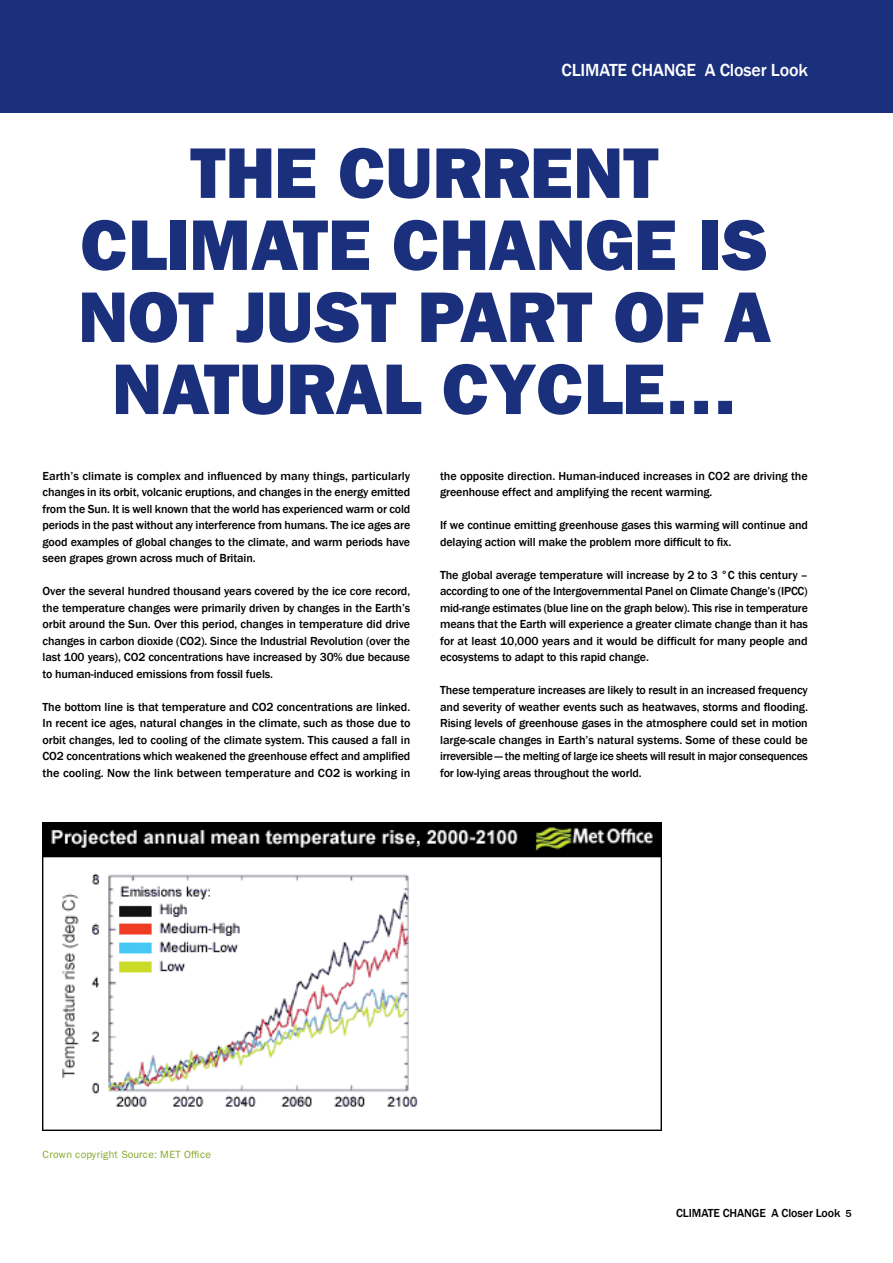
<style>
.page{position:relative;width:893px;height:1263px;background:#fff}
.page>*{position:absolute;margin:0;border:0;box-sizing:border-box;transform-origin:0 0}
.t1{font:800 72px/72px "Franklin Gothic";letter-spacing:-.005em;color:#1a307d;text-align:center}
.t2{font:500 18px "Franklin Gothic";letter-spacing:-.01em;color:#fff}
.t3{font:500 12px/16.5px "Franklin Gothic";letter-spacing:-.01em;color:#000;text-align:justify}
.t4{font:10.5px "Franklin Gothic";letter-spacing:-.005em;color:#85a625}
.s1{font-size:10.5px}
</style>
<div class="page">
<div style="left:0;top:0;width:893px;height:113px;background:#1a307d"></div>
<img style="left:43px;top:822px;width:618px;height:308px">
<h2 class="t2" style="left:561px;top:59px;width:21px">CLIMATE</h2>
<h2 class="t2" style="left:631px;top:59px;width:22px">CHANGE</h2>
<h2 class="t2" style="left:705px;top:59px;width:105px">A Closer Look</h2>
<h1 class="t1" style="left:78px;top:137px;width:695px">THE CURRENT<br>CLIMATE CHANGE IS<br>NOT JUST PART OF A<br>NATURAL CYCLE…</h1>
<p class="t3" style="left:43px;top:468px;width:369px">Earth’s climate is complex and influenced by many things, particularly changes in its orbit, volcanic eruptions, and changes in the energy emitted from the Sun. It is well known that the world has experienced warm or cold periods in the past without any interference from humans. The ice ages are good examples of global changes to the climate, and warm periods have seen grapes grown across much of Britain.</p>
<p class="t3" style="left:43px;top:583px;width:369px">Over the several hundred thousand years covered by the ice core record, the temperature changes were primarily driven by changes in the Earth’s orbit around the Sun. Over this period, changes in temperature did drive changes in carbon dioxide (CO2). Since the Industrial Revolution (over the last 100 years), CO2 concentrations have increased by 30% due because to human-induced emissions from fossil fuels.</p>
<p class="t3" style="left:43px;top:699px;width:369px">The bottom line is that temperature and CO2 concentrations are linked.<br>In recent ice ages, natural changes in the climate, such as those due to orbit changes, led to cooling of the climate system. This caused a fall in CO2 concentrations which weakened the greenhouse effect and amplified the cooling. Now the link between temperature and CO2 is working in</p>
<p class="t3" style="left:440px;top:468px;width:369px">the opposite direction. Human-induced increases in CO2 are driving the greenhouse effect and amplifying the recent warming.</p>
<p class="t3" style="left:440px;top:517px;width:369px">If we continue emitting greenhouse gases this warming will continue and delaying action will make the problem more difficult to fix.</p>
<p class="t3" style="left:440px;top:567px;width:369px">The global average temperature will increase by 2 to 3 °C this century – according to one of the Intergovernmental Panel on Climate Change’s (IPCC) mid-range estimates (blue line on the graph below). This rise in temperature means that the Earth will experience a greater climate change than it has for at least 10,000 years and it would be difficult for many people and ecosystems to adapt to this rapid change.</p>
<p class="t3" style="left:440px;top:682px;width:369px">These temperature increases are likely to result in an increased frequency and severity of weather events such as heatwaves, storms and flooding.<br>Rising levels of greenhouse gases in the atmosphere could set in motion large-scale changes in Earth’s natural systems. Some of these could be irreversible — the melting of large ice sheets will result in major consequences for low-lying areas throughout the world.</p>
<p class="t4" style="left:43px;top:1148px;width:170px">Crown copyright Source: MET Office</p>
<p class="t3" style="left:676px;top:1205px;width:14px">CLIMATE</p>
<p class="t3" style="left:723px;top:1205px;width:15px">CHANGE</p>
<p class="t3" style="left:772px;top:1205px;width:81px">A Closer Look <span class="s1">5</span></p>
</div>
